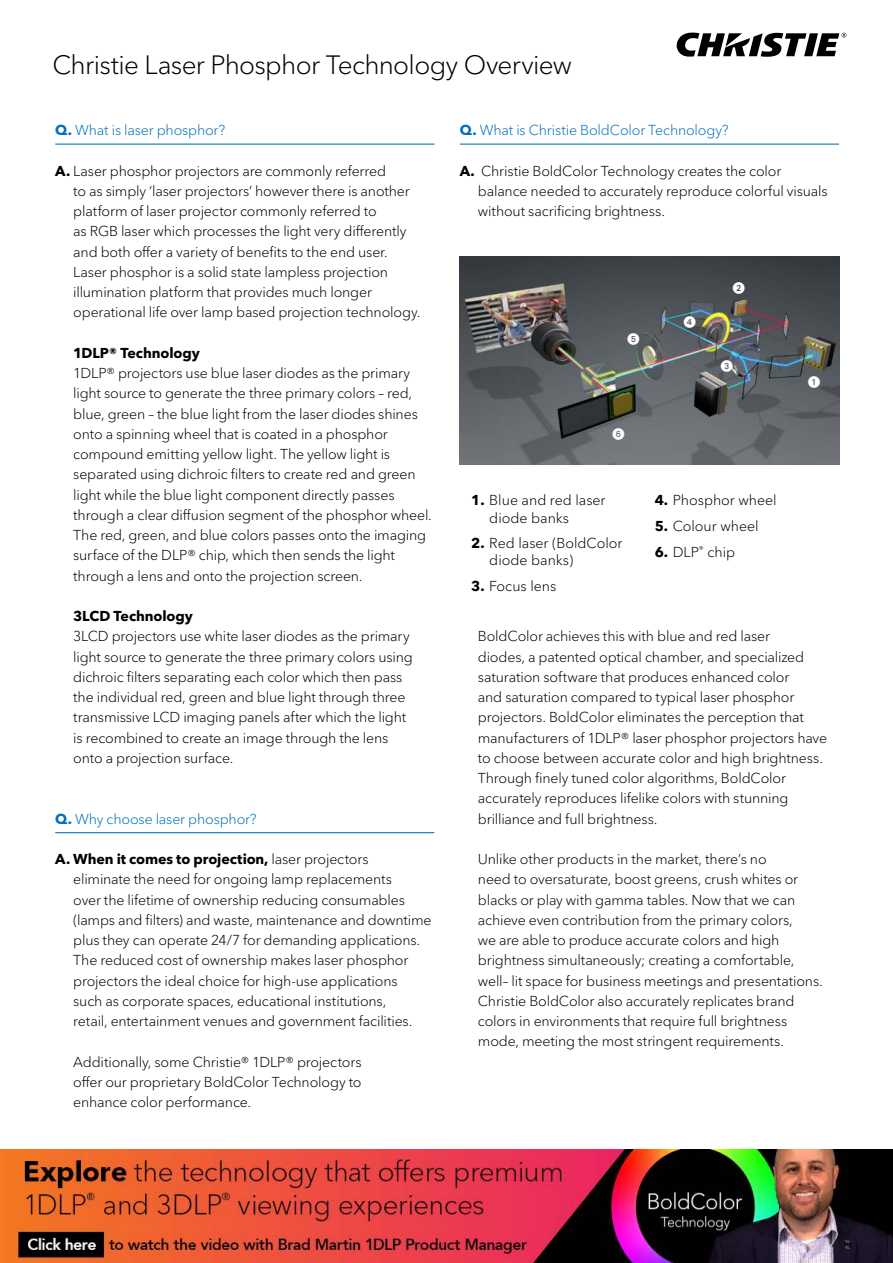
<style>
.page{position:relative;width:893px;height:1263px;background:#fff}
.page>*{position:absolute;margin:0;border:0;box-sizing:border-box;transform-origin:0 0}
.t1{font:300 26.25px "Avenir Next Cyr";letter-spacing:-.025em;color:#000}
.t2{font:300 14.25px/20.2px "Avenir Next Cyr";letter-spacing:-.01em;color:#000}
.t3{font:300 14.25px "Avenir Next Cyr";letter-spacing:-.01em;color:#0070b9}
.t4{font:700 14.25px "Avenir Next Cyr";letter-spacing:-.01em;color:#000}
.t5{font:12px "European Pi One";color:#fff}
.s1{font-weight:700}
</style>
<div class="page">
<img style="left:0;top:1150px;width:893px;height:113px">
<hr style="left:55px;top:144px;width:379px;height:1px;background:#0070b9">
<hr style="left:55px;top:832px;width:379px;height:1px;background:#0070b9">
<hr style="left:460px;top:144px;width:379px;height:1px;background:#0070b9">
<img style="left:459px;top:256px;width:380px;height:209px">
<svg style="left:677px;top:32px;width:169px;height:25px"></svg>
<h1 class="t1" style="left:52px;top:49px;width:521px">Christie Laser Phosphor Technology Overview</h1>
<p class="t3" style="left:55px;top:122px;width:171px"><span class="s1">Q.</span> What is laser phosphor?</p>
<p class="t2" style="left:73px;top:160px;width:349px;text-indent:-18px"><span class="s1">A.</span> Laser phosphor projectors are commonly referred<br>to as simply ‘laser projectors’ however there is another platform of laser projector commonly referred to<br>as RGB laser which processes the light very differently and both offer a variety of benefits to the end user.<br>Laser phosphor is a solid state lampless projection illumination platform that provides much longer operational life over lamp based projection technology.</p>
<p class="t4" style="left:73px;top:344px;width:128px">1DLP® Technology</p>
<p class="t2" style="left:73px;top:363px;width:360px">1DLP® projectors use blue laser diodes as the primary light source to generate the three primary colors – red, blue, green – the blue light from the laser diodes shines onto a spinning wheel that is coated in a phosphor compound emitting yellow light. The yellow light is separated using dichroic filters to create red and green light while the blue light component directly passes through a clear diffusion segment of the phosphor wheel.<br>The red, green, and blue colors passes onto the imaging surface of the DLP® chip, which then sends the light through a lens and onto the projection screen.</p>
<p class="t4" style="left:73px;top:607px;width:121px">3LCD Technology</p>
<p class="t2" style="left:73px;top:626px;width:341px">3LCD projectors use white laser diodes as the primary light source to generate the three primary colors using dichroic filters separating each color which then pass the individual red, green and blue light through three transmissive LCD imaging panels after which the light is recombined to create an image through the lens onto a projection surface.</p>
<p class="t3" style="left:55px;top:810px;width:203px"><span class="s1">Q.</span> Why choose laser phosphor?</p>
<p class="t2" style="left:73px;top:849px;width:360px;text-indent:-18px"><span class="s1">A. When it comes to projection,</span> laser projectors<br>eliminate the need for ongoing lamp replacements<br>over the lifetime of ownership reducing consumables (lamps and filters) and waste, maintenance and downtime plus they can operate 24/7 for demanding applications.<br>The reduced cost of ownership makes laser phosphor projectors the ideal choice for high-use applications<br>such as corporate spaces, educational institutions,<br>retail, entertainment venues and government facilities.</p>
<p class="t2" style="left:73px;top:1051px;width:290px;text-align:justify">Additionally, some Christie® 1DLP® projectors offer our proprietary BoldColor Technology to enhance color performance.</p>
<p class="t3" style="left:460px;top:122px;width:270px"><span class="s1">Q.</span> What is Christie BoldColor Technology?</p>
<p class="t2" style="left:478px;top:160px;width:351px;text-indent:-18px"><span class="s1">A.</span> Christie BoldColor Technology creates the color balance needed to accurately reproduce colorful visuals without sacrificing brightness.</p>
<p class="t5" style="left:628px;top:333px;width:13px">5</p>
<p class="t5" style="left:684px;top:315px;width:13px">4</p>
<p class="t5" style="left:733px;top:281px;width:13px">2</p>
<p class="t5" style="left:721px;top:360px;width:13px">3</p>
<p class="t5" style="left:612px;top:427px;width:13px">6</p>
<p class="t2" style="left:489px;top:492px;width:118px;line-height:17.1px;text-indent:-18px"><span class="s1">1.</span> Blue and red laser diode banks</p>
<p class="t2" style="left:489px;top:535px;width:135px;line-height:17.1px;text-indent:-18px"><span class="s1">2.</span> Red laser (BoldColor diode banks)</p>
<p class="t2" style="left:471px;top:576px;width:87px"><span class="s1">3.</span> Focus lens</p>
<p class="t2" style="left:655px;top:490px;width:124px"><span class="s1">4.</span> Phosphor wheel</p>
<p class="t2" style="left:655px;top:516px;width:105px"><span class="s1">5.</span> Colour wheel</p>
<p class="t2" style="left:655px;top:542px;width:82px"><span class="s1">6.</span> DLP<sup>®</sup> chip</p>
<p class="t5" style="left:808px;top:375px;width:13px">1</p>
<p class="t2" style="left:478px;top:626px;width:351px">BoldColor achieves this with blue and red laser<br>diodes, a patented optical chamber, and specialized saturation software that produces enhanced color<br>and saturation compared to typical laser phosphor projectors. BoldColor eliminates the perception that manufacturers of 1DLP® laser phosphor projectors have to choose between accurate color and high brightness.<br>Through finely tuned color algorithms, BoldColor accurately reproduces lifelike colors with stunning brilliance and full brightness.</p>
<p class="t2" style="left:478px;top:849px;width:346px">Unlike other products in the market, there’s no<br>need to oversaturate, boost greens, crush whites or blacks or play with gamma tables. Now that we can achieve even contribution from the primary colors,<br>we are able to produce accurate colors and high brightness simultaneously; creating a comfortable, well– lit space for business meetings and presentations.<br>Christie BoldColor also accurately replicates brand colors in environments that require full brightness mode, meeting the most stringent requirements.</p>
</div>
